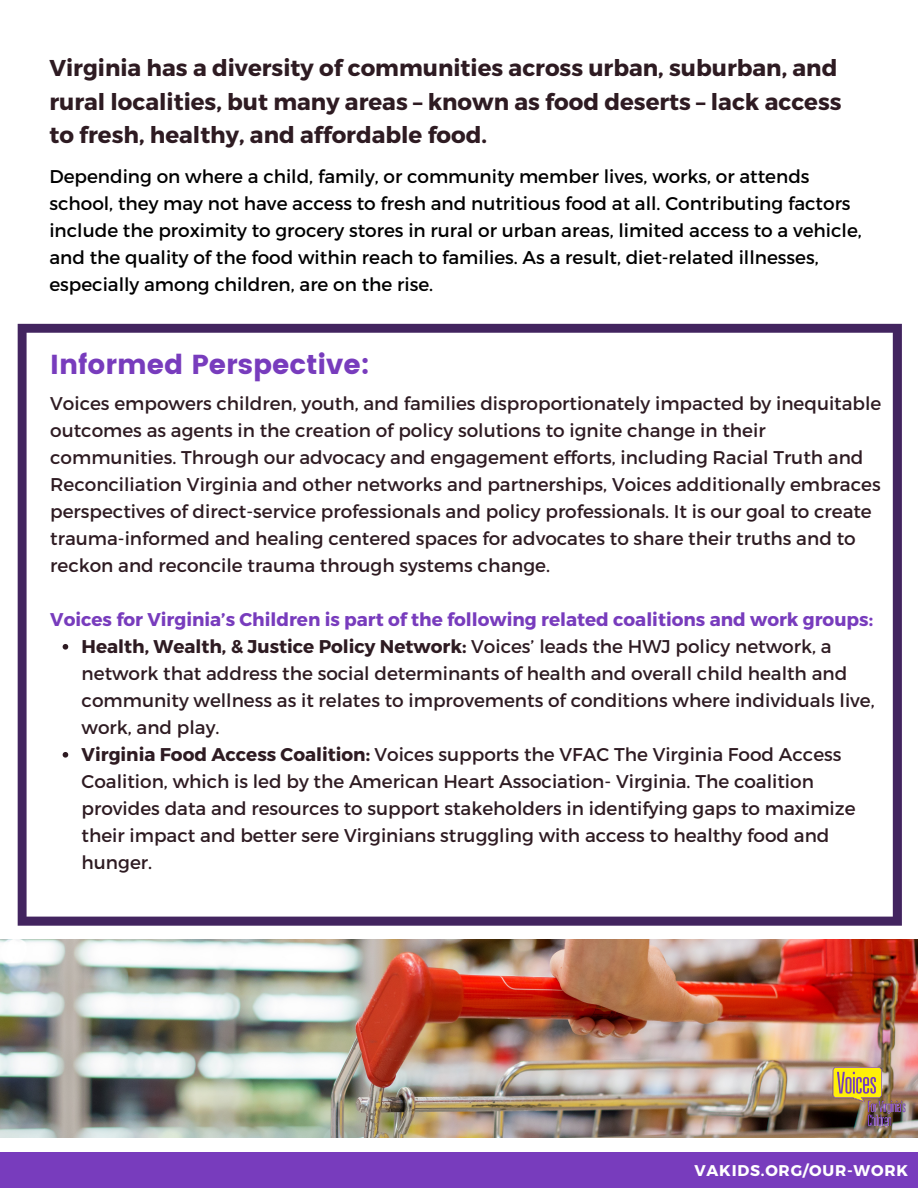
<style>
.page{position:relative;width:918px;height:1188px;background:#fff}
.page>*{position:absolute;margin:0;border:0;box-sizing:border-box;transform-origin:0 0}
.t1{font:27.45px "Poppins";color:#783cbd}
.t2{font:700 22.95px/33.8px "Montserrat";color:#2e1b22}
.t3{font:18.45px/27px "Montserrat";color:#2e1b22}
.t4{font:18.45px/27px "Montserrat";color:#000}
.t5{font:700 18.45px "Montserrat";color:#783cbd}
.t6{font:700 15.6px "Montserrat";letter-spacing:.05em;color:#fff}
.s1{font-weight:700}
</style>
<div class="page">
<img style="left:0;top:940px;width:918px;height:198px">
<img style="left:827px;top:1055px;width:83px;height:83px">
<div style="left:0;top:1152px;width:918px;height:36px;background:#783cbd"></div>
<svg style="left:18px;top:324px;width:884px;height:602px"></svg>
<svg style="left:63px;top:644px;width:5px;height:6px"></svg>
<svg style="left:63px;top:752px;width:5px;height:6px"></svg>
<p class="t2" style="left:49px;top:50px;width:794px">Virginia has a diversity of communities across urban, suburban, and rural localities, but many areas – known as food deserts – lack access to fresh, healthy, and affordable food.</p>
<p class="t4" style="left:49px;top:162px;width:814px">Depending on where a child, family, or community member lives, works, or attends school, they may not have access to fresh and nutritious food at all. Contributing factors include the proximity to grocery stores in rural or urban areas, limited access to a vehicle, and the quality of the food within reach to families. As a result, diet-related illnesses, especially among children, are on the rise.</p>
<h1 class="t1" style="left:50px;top:348px;width:321px">Informed Perspective:</h1>
<p class="t3" style="left:50px;top:389px;width:833px">Voices empowers children, youth, and families disproportionately impacted by inequitable outcomes as agents in the creation of policy solutions to ignite change in their communities. Through our advocacy and engagement efforts, including Racial Truth and Reconciliation Virginia and other networks and partnerships, Voices additionally embraces perspectives of direct-service professionals and policy professionals. It is our goal to create trauma-informed and healing centered spaces for advocates to share their truths and to reckon and reconcile trauma through systems change.</p>
<p class="t5" style="left:50px;top:607px;width:824px">Voices for Virginia’s Children is part of the following related coalitions and work groups:</p>
<p class="t3" style="left:82px;top:632px;width:795px"><span class="s1">Health, Wealth, &amp; Justice Policy Network:</span> Voices’ leads the HWJ policy network, a network that address the social determinants of health and overall child health and community wellness as it relates to improvements of conditions where individuals live, work, and play.<br><span class="s1">Virginia Food Access Coalition:</span> Voices supports the VFAC The Virginia Food Access Coalition, which is led by the American Heart Association- Virginia. The coalition provides data and resources to support stakeholders in identifying gaps to maximize their impact and better sere Virginians struggling with access to healthy food and hunger.</p>
<p class="t6" style="left:694px;top:1160px;width:215px">VAKIDS.ORG/OUR-WORK</p>
</div>
